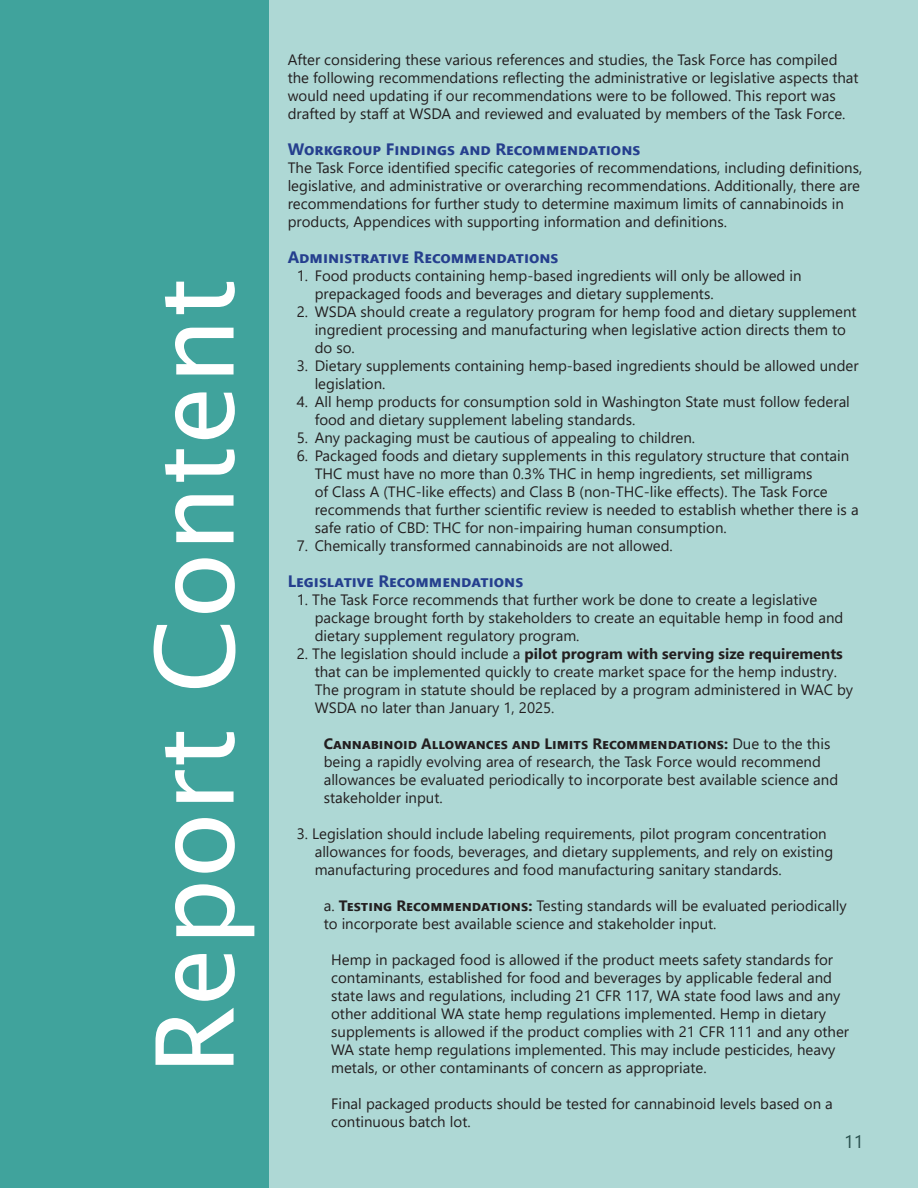
<style>
.page{position:relative;width:918px;height:1188px;background:#aed8d5}
.page>*{position:absolute;margin:0;border:0;box-sizing:border-box;transform-origin:0 0}
.t1{font:108px "Lucida Sans";color:#fff}
.t2{font:18px "Segoe UI";color:#231f20}
.t3{font:700 16.5px "Segoe UI";color:#253f8e}
.t4{font:15px/18px "Segoe UI";color:#231f20}
.s1{font-weight:700}
</style>
<div class="page">
<div style="left:0;top:0;width:268px;height:1188px;background:#40a39c"></div>
<p class="t1" style="left:133px;top:1075px;width:799px;rotate:-90deg">Report Content</p>
<p class="t4" style="left:288px;top:49px;width:572px">After considering these various references and studies, the Task Force has compiled the following recommendations reflecting the administrative or legislative aspects that would need updating if our recommendations were to be followed. This report was drafted by staff at WSDA and reviewed and evaluated by members of the Task Force.</p>
<p class="t3" style="left:288px;top:134px;width:354px">Workgroup Findings and Recommendations</p>
<p class="t4" style="left:288px;top:157px;width:576px">The Task Force identified specific categories of recommendations, including definitions, legislative, and administrative or overarching recommendations. Additionally, there are recommendations for further study to determine maximum limits of cannabinoids in products, Appendices with supporting information and definitions.</p>
<p class="t3" style="left:288px;top:242px;width:272px">Administrative Recommendations</p>
<p class="t4" style="left:315px;top:265px;width:488px;text-indent:-18px">1. Food products containing hemp-based ingredients will only be allowed in prepackaged foods and beverages and dietary supplements.</p>
<p class="t4" style="left:315px;top:301px;width:543px;text-indent:-18px">2. WSDA should create a regulatory program for hemp food and dietary supplement ingredient processing and manufacturing when legislative action directs them to do so.</p>
<p class="t4" style="left:315px;top:355px;width:545px;text-indent:-18px">3. Dietary supplements containing hemp-based ingredients should be allowed under legislation.</p>
<p class="t4" style="left:315px;top:391px;width:537px;text-indent:-18px">4. All hemp products for consumption sold in Washington State must follow federal food and dietary supplement labeling standards.</p>
<p class="t4" style="left:297px;top:427px;width:400px">5. Any packaging must be cautious of appealing to children.</p>
<p class="t4" style="left:315px;top:445px;width:545px;text-indent:-18px">6. Packaged foods and dietary supplements in this regulatory structure that contain THC must have no more than 0.3% THC in hemp ingredients, set milligrams<br>of Class A (THC-like effects) and Class B (non-THC-like effects). The Task Force recommends that further scientific review is needed to establish whether there is a safe ratio of CBD: THC for non-impairing human consumption.</p>
<p class="t4" style="left:297px;top:535px;width:378px">7. Chemically transformed cannabinoids are not allowed.</p>
<p class="t3" style="left:288px;top:566px;width:237px">Legislative Recommendations</p>
<p class="t4" style="left:315px;top:589px;width:530px;text-indent:-18px">1. The Task Force recommends that further work be done to create a legislative package brought forth by stakeholders to create an equitable hemp in food and dietary supplement regulatory program.</p>
<p class="t4" style="left:315px;top:643px;width:540px;text-indent:-18px">2. The legislation should include a <span class="s1">pilot program with serving size requirements </span>that can be implemented quickly to create market space for the hemp industry.<br>The program in statute should be replaced by a program administered in WAC by WSDA no later than January 1, 2025.</p>
<p class="t4" style="left:324px;top:733px;width:516px"><span class="s1">Cannabinoid Allowances and Limits Recommendations:</span> Due to the this being a rapidly evolving area of research, the Task Force would recommend allowances be evaluated periodically to incorporate best available science and stakeholder input.</p>
<p class="t4" style="left:315px;top:823px;width:520px;text-indent:-18px">3. Legislation should include labeling requirements, pilot program concentration allowances for foods, beverages, and dietary supplements, and rely on existing manufacturing procedures and food manufacturing sanitary standards.</p>
<p class="t4" style="left:324px;top:895px;width:524px">a. <span class="s1">Testing Recommendations:</span> Testing standards will be evaluated periodically to incorporate best available science and stakeholder input.</p>
<p class="t4" style="left:331px;top:949px;width:519px">Hemp in packaged food is allowed if the product meets safety standards for contaminants, established for food and beverages by applicable federal and state laws and regulations, including 21 CFR 117, WA state food laws and any other additional WA state hemp regulations implemented. Hemp in dietary supplements is allowed if the product complies with 21 CFR 111 and any other WA state hemp regulations implemented. This may include pesticides, heavy metals, or other contaminants of concern as appropriate.</p>
<p class="t4" style="left:331px;top:1093px;width:503px">Final packaged products should be tested for cannabinoid levels based on a continuous batch lot.</p>
<p class="t2" style="left:844px;top:1124px;width:21px">11</p>
</div>
